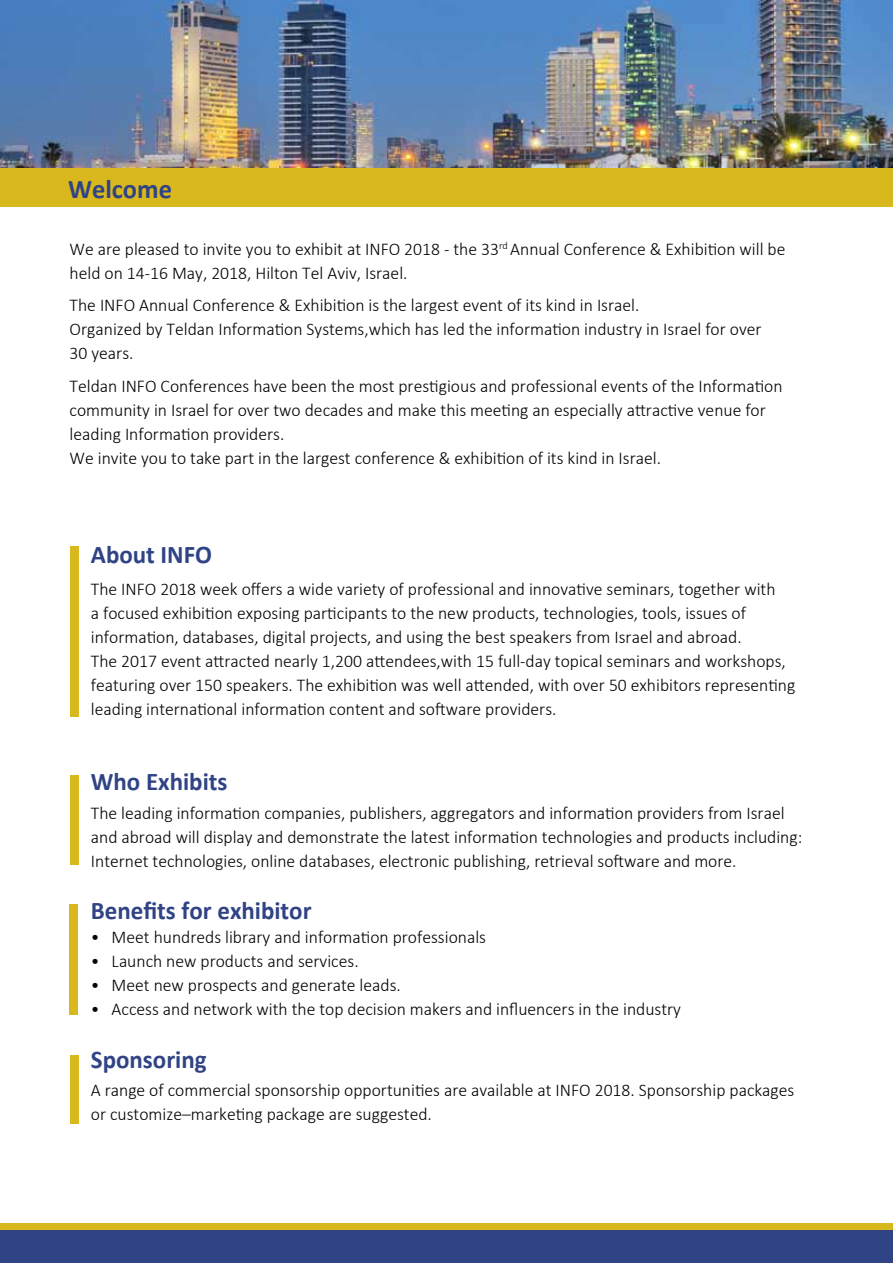
<style>
.page{position:relative;width:893px;height:1263px;background:#fff}
.page>*{position:absolute;margin:0;border:0;box-sizing:border-box;transform-origin:0 0}
.t1{font:700 27px "Calibri";color:#304385}
.t2{font:700 25.5px "Calibri";color:#304385}
.t3{font:300 18px/24px "Calibri";color:#000}
.t4{font:300 10.5px "Calibri";color:#000}
</style>
<div class="page">
<img style="left:0;top:0;width:893px;height:168px">
<div style="left:70px;top:546px;width:9px;height:170px;background:#d9b81d"></div>
<div style="left:70px;top:776px;width:9px;height:89px;background:#d9b81d"></div>
<div style="left:70px;top:904px;width:8px;height:111px;background:#d9b81d"></div>
<div style="left:70px;top:1055px;width:9px;height:68px;background:#d9b81d"></div>
<div style="left:0;top:1224px;width:893px;height:10px;background:#d9b81d"></div>
<div style="left:0;top:1230px;width:893px;height:33px;background:#304385"></div>
<div style="left:0;top:168px;width:893px;height:38px;background:#d9b81d"></div>
<h1 class="t1" style="left:68px;top:172px;width:105px">Welcome</h1>
<p class="t4" style="left:499px;top:239px;width:10px">rd</p>
<p class="t3" style="left:510px;top:237px;width:277px">Annual Conference &amp; Exhibition will be</p>
<p class="t3" style="left:70px;top:237px;width:431px">We are pleased to invite you to exhibit at INFO 2018 - the 33 held on 14-16 May, 2018, Hilton Tel Aviv, Israel.</p>
<p class="t3" style="left:70px;top:293px;width:693px">The INFO Annual Conference &amp; Exhibition is the largest event of its kind in Israel.<br>Organized by Teldan Information Systems,which has led the information industry in Israel for over<br>30 years.</p>
<p class="t3" style="left:70px;top:374px;width:714px">Teldan INFO Conferences have been the most prestigious and professional events of the Information community in Israel for over two decades and make this meeting an especially attractive venue for leading Information providers.<br>We invite you to take part in the largest conference &amp; exhibition of its kind in Israel.</p>
<h2 class="t2" style="left:91px;top:539px;width:123px">About INFO</h2>
<p class="t3" style="left:91px;top:577px;width:706px">The INFO 2018 week offers a wide variety of professional and innovative seminars, together with<br>a focused exhibition exposing participants to the new products, technologies, tools, issues of information, databases, digital projects, and using the best speakers from Israel and abroad.<br>The 2017 event attracted nearly 1,200 attendees,with 15 full-day topical seminars and workshops, featuring over 150 speakers. The exhibition was well attended, with over 50 exhibitors representing leading international information content and software providers.</p>
<h2 class="t2" style="left:91px;top:766px;width:138px">Who Exhibits</h2>
<p class="t3" style="left:91px;top:800px;width:713px">The leading information companies, publishers, aggregators and information providers from Israel and abroad will display and demonstrate the latest information technologies and products including:<br>Internet technologies, online databases, electronic publishing, retrieval software and more.</p>
<h2 class="t2" style="left:91px;top:895px;width:222px">Benefits for exhibitor</h2>
<p class="t3" style="left:112px;top:925px;width:376px">Meet hundreds library and information professionals</p>
<p class="t3" style="left:91px;top:925px;width:10px">•</p>
<p class="t3" style="left:91px;top:949px;width:10px">•</p>
<p class="t3" style="left:91px;top:973px;width:10px">•</p>
<p class="t3" style="left:112px;top:949px;width:249px">Launch new products and services.</p>
<p class="t3" style="left:112px;top:973px;width:291px">Meet new prospects and generate leads.</p>
<p class="t3" style="left:112px;top:997px;width:571px">Access and network with the top decision makers and influencers in the industry</p>
<p class="t3" style="left:91px;top:997px;width:10px">•</p>
<h2 class="t2" style="left:91px;top:1043px;width:117px">Sponsoring</h2>
<p class="t3" style="left:91px;top:1078px;width:705px">A range of commercial sponsorship opportunities are available at INFO 2018. Sponsorship packages or customize–marketing package are suggested.</p>
</div>
